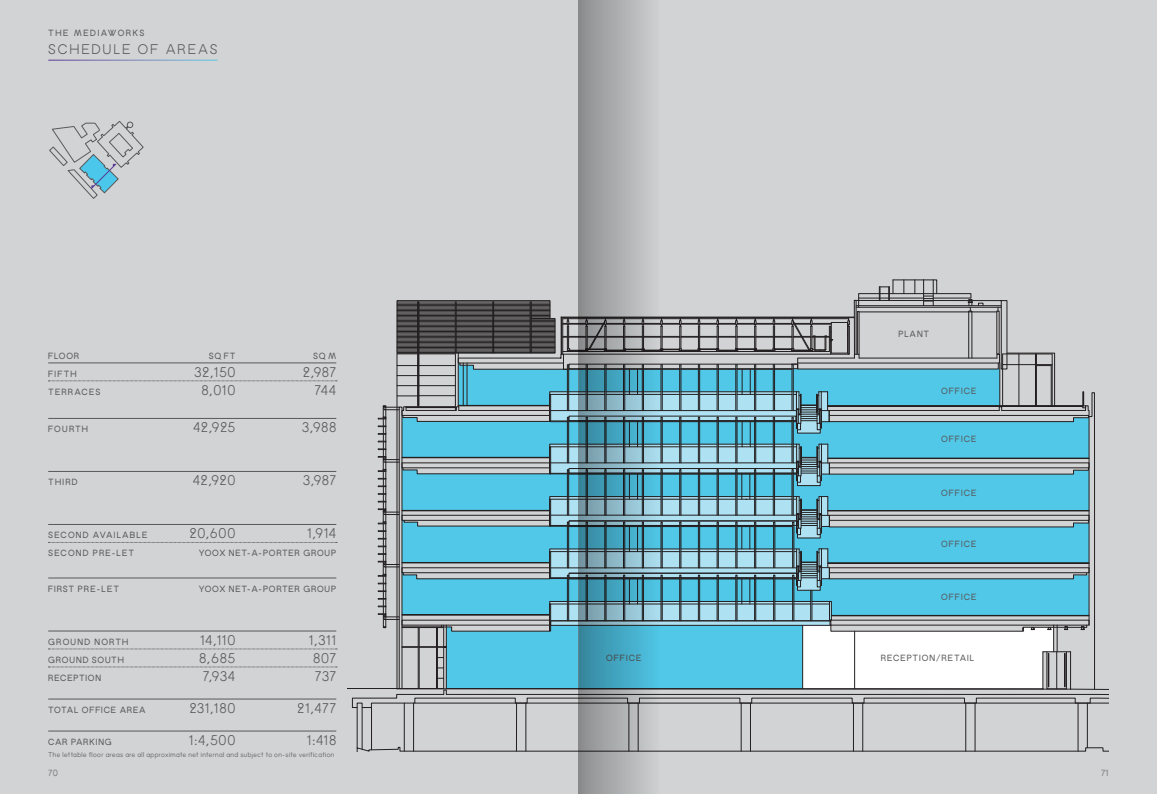
<style>
.page{position:relative;width:1157px;height:794px;background:#fff}
.page>*{position:absolute;margin:0;border:0;box-sizing:border-box;transform-origin:0 0}
.t1{font:300 14px "Grotezk";letter-spacing:.04em;color:#58595b}
.t2{font:300 14px "Grotezk";letter-spacing:.145em;color:#58595b}
.t3{font:9px "Grotezk";letter-spacing:.095em;color:#58595b}
.t4{font:9px "Grotezk";letter-spacing:.075em;color:#58595b}
.t5{font:9px "Grotezk";letter-spacing:.12em;color:#58595b}
.t6{font:9px "Grotezk";letter-spacing:.155em;color:#58595b}
.t7{font:9px "Grotezk";letter-spacing:.115em;color:#58595b}
.t8{font:9px "Grotezk";letter-spacing:.13em;color:#58595b}
.t9{font:9px "Grotezk";color:#808285}
.t10{font:300 7px "Grotezk";letter-spacing:.06em;color:#58595b}
</style>
<div class="page">
<div style="left:0;top:0;width:578px;height:794px;background:#d1d3d4"></div>
<hr style="left:48px;top:60px;width:169px;height:1px;background:#fff">
<hr style="left:357px;top:707px;width:1px;height:41px;background:#231f20">
<hr style="left:404px;top:703px;width:1px;height:48px;background:#231f20">
<hr style="left:371px;top:707px;width:1px;height:43px;background:#231f20">
<hr style="left:362px;top:707px;width:1px;height:42px;background:#231f20">
<hr style="left:516px;top:703px;width:1px;height:48px;background:#231f20">
<hr style="left:413px;top:703px;width:1px;height:48px;background:#231f20">
<hr style="left:525px;top:703px;width:1px;height:48px;background:#231f20">
<hr style="left:348px;top:688px;width:35px;height:1px;background:#231f20">
<svg style="left:49px;top:121px;width:95px;height:78px"></svg>
<hr style="left:48px;top:363px;width:288px;height:1px;background:#58595b">
<svg style="left:48px;top:381px;width:289px;height:1px"></svg>
<hr style="left:48px;top:418px;width:288px;height:1px;background:#58595b">
<hr style="left:48px;top:471px;width:288px;height:1px;background:#58595b">
<hr style="left:48px;top:524px;width:288px;height:1px;background:#58595b">
<svg style="left:48px;top:542px;width:289px;height:1px"></svg>
<hr style="left:48px;top:578px;width:288px;height:1px;background:#58595b">
<hr style="left:48px;top:631px;width:288px;height:1px;background:#58595b">
<svg style="left:48px;top:649px;width:289px;height:1px"></svg>
<svg style="left:48px;top:667px;width:289px;height:1px"></svg>
<hr style="left:48px;top:699px;width:288px;height:1px;background:#58595b">
<hr style="left:48px;top:731px;width:288px;height:1px;background:#58595b">
<div style="left:578px;top:0;width:579px;height:794px;background:#d1d3d4"></div>
<svg style="left:357px;top:747px;width:751px;height:4px"></svg>
<hr style="left:853px;top:703px;width:1px;height:48px;background:#231f20">
<hr style="left:1087px;top:703px;width:1px;height:45px;background:#231f20">
<hr style="left:975px;top:703px;width:1px;height:48px;background:#231f20">
<hr style="left:862px;top:703px;width:1px;height:48px;background:#231f20">
<hr style="left:741px;top:703px;width:1px;height:48px;background:#231f20">
<hr style="left:750px;top:703px;width:1px;height:48px;background:#231f20">
<hr style="left:1077px;top:703px;width:1px;height:48px;background:#231f20">
<hr style="left:965px;top:703px;width:1px;height:48px;background:#231f20">
<svg style="left:352px;top:280px;width:756px;height:427px"></svg>
<hr style="left:854px;top:631px;width:1px;height:57px;background:#231f20">
<hr style="left:802px;top:625px;width:1px;height:63px;background:#231f20">
<svg style="left:578px;top:0;width:81px;height:794px"></svg>
<p class="t6" style="left:48px;top:27px;width:98px">THE MEDIAWORKS</p>
<h1 class="t2" style="left:48px;top:41px;width:171px">SCHEDULE OF AREAS</h1>
<p class="t3" style="left:48px;top:350px;width:33px">FLOOR</p>
<p class="t3" style="left:209px;top:350px;width:28px">SQ FT</p>
<p class="t3" style="left:313px;top:350px;width:25px">SQ M</p>
<p class="t3" style="left:48px;top:368px;width:30px">FIFTH</p>
<h1 class="t1" style="left:194px;top:364px;width:42px">32,150</h1>
<h1 class="t1" style="left:303px;top:364px;width:35px">2,987</h1>
<p class="t3" style="left:48px;top:386px;width:54px">TERRACES</p>
<h1 class="t1" style="left:201px;top:382px;width:36px">8,010</h1>
<h1 class="t1" style="left:314px;top:382px;width:23px">744</h1>
<p class="t3" style="left:48px;top:424px;width:41px">FOURTH</p>
<h1 class="t1" style="left:193px;top:419px;width:44px">42,925</h1>
<h1 class="t1" style="left:302px;top:419px;width:36px">3,988</h1>
<p class="t3" style="left:48px;top:477px;width:31px">THIRD</p>
<h1 class="t1" style="left:193px;top:472px;width:44px">42,920</h1>
<h1 class="t1" style="left:303px;top:472px;width:35px">3,987</h1>
<p class="t5" style="left:48px;top:530px;width:101px">SECOND AVAILABLE</p>
<h1 class="t1" style="left:189px;top:525px;width:47px">20,600</h1>
<h1 class="t1" style="left:307px;top:525px;width:31px">1,914</h1>
<p class="t7" style="left:48px;top:548px;width:87px">SECOND PRE-LET</p>
<p class="t4" style="left:199px;top:548px;width:139px">YOOX NET-A-PORTER GROUP</p>
<p class="t3" style="left:48px;top:583px;width:72px">FIRST PRE-LET</p>
<p class="t4" style="left:199px;top:583px;width:139px">YOOX NET-A-PORTER GROUP</p>
<p class="t8" style="left:48px;top:636px;width:82px">GROUND NORTH</p>
<h1 class="t1" style="left:200px;top:632px;width:37px">14,110</h1>
<h1 class="t1" style="left:309px;top:632px;width:29px">1,311</h1>
<p class="t3" style="left:48px;top:654px;width:77px">GROUND SOUTH</p>
<h1 class="t1" style="left:199px;top:650px;width:38px">8,685</h1>
<h1 class="t1" style="left:313px;top:650px;width:25px">807</h1>
<p class="t3" style="left:48px;top:672px;width:54px">RECEPTION</p>
<h1 class="t1" style="left:203px;top:668px;width:34px">7,934</h1>
<h1 class="t1" style="left:315px;top:668px;width:23px">737</h1>
<p class="t4" style="left:48px;top:704px;width:99px">TOTAL OFFICE AREA</p>
<h1 class="t1" style="left:189px;top:700px;width:48px">231,180</h1>
<h1 class="t1" style="left:297px;top:700px;width:41px">21,477</h1>
<p class="t4" style="left:48px;top:736px;width:65px">CAR PARKING</p>
<h1 class="t1" style="left:189px;top:732px;width:48px">1:4,500</h1>
<h1 class="t1" style="left:307px;top:732px;width:31px">1:418</h1>
<p class="t9" style="left:48px;top:768px;width:11px">70</p>
<p class="t10" style="left:48px;top:750px;width:287px">The lettable floor areas are all approximate net internal and subject to on-site verification</p>
<p class="t3" style="left:898px;top:329px;width:32px">PLANT</p>
<p class="t3" style="left:941px;top:385px;width:37px">OFFICE</p>
<p class="t3" style="left:941px;top:434px;width:37px">OFFICE</p>
<p class="t3" style="left:941px;top:487px;width:37px">OFFICE</p>
<p class="t3" style="left:941px;top:538px;width:37px">OFFICE</p>
<p class="t3" style="left:941px;top:591px;width:37px">OFFICE</p>
<p class="t3" style="left:606px;top:653px;width:37px">OFFICE</p>
<p class="t3" style="left:880px;top:653px;width:95px">RECEPTION/RETAIL</p>
<p class="t9" style="left:1101px;top:768px;width:9px">71</p>
</div>
